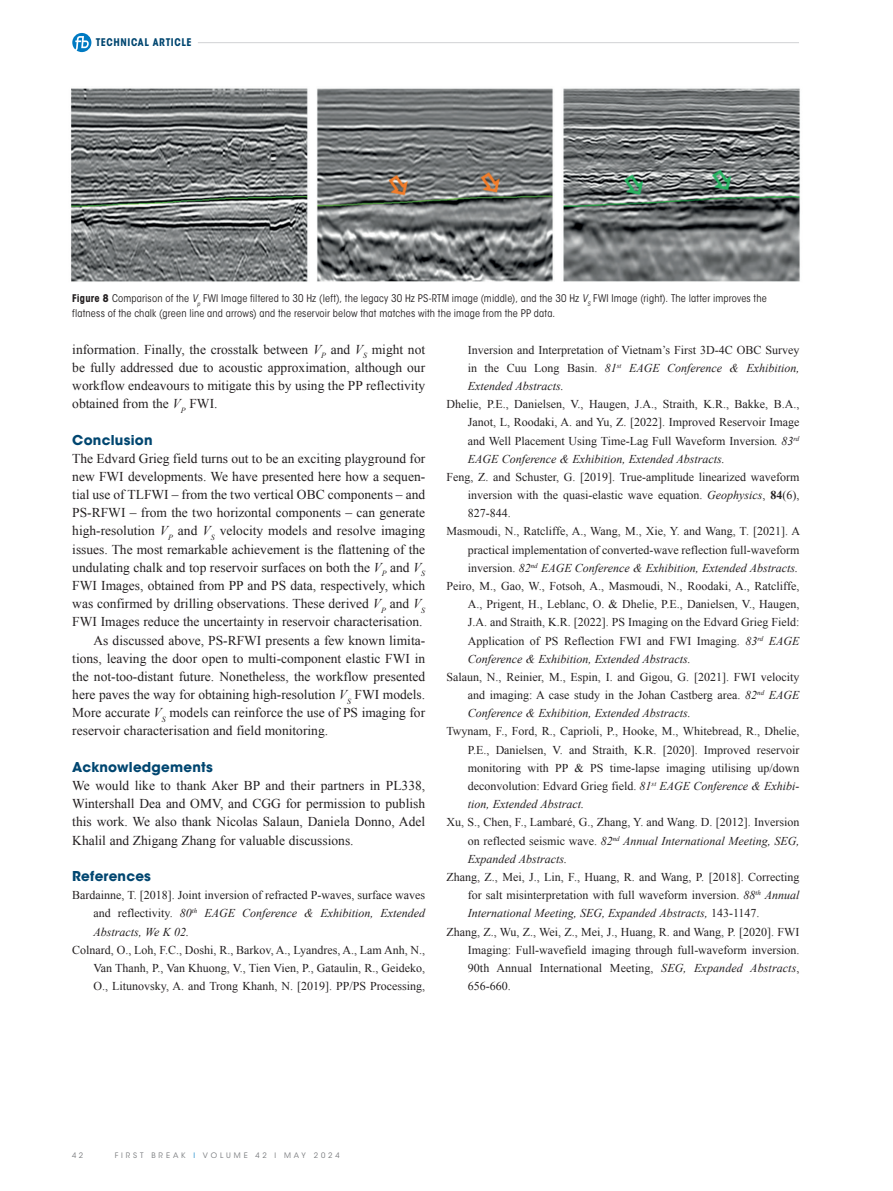
<style>
.page{position:relative;width:893px;height:1191px;background:#fff}
.page>*{position:absolute;margin:0;border:0;box-sizing:border-box;transform-origin:0 0}
._00-FB_BODY{font:13.5px/18.1px "Times New Roman";color:#231f20;text-align:justify}
._00-FB_BODY_indent{font:13.5px/18.1px "Times New Roman";color:#231f20;text-align:justify}
._02-HEADER_2{font:700 13.5px "ITC Avant Garde Std";letter-spacing:.015em;color:#004670}
._06-REFERENCES{font:12px/18.1px "Times New Roman";color:#231f20;text-align:justify}
._06-CAPTION_black{font:condensed 10.5px/15px "ITC Avant Garde Std";letter-spacing:.015em;color:#231f20}
.t1{font:700 condensed 10.5px "ITC Avant Garde Std";letter-spacing:.055em;color:#004670}
.t2{font:7.5px "ITC Avant Garde Std";letter-spacing:.385em;color:#787a7d}
.s1{font-weight:700}
.s2{font-style:italic}
.s3{color:#1c8acb}
</style>
<div class="page">
<hr style="left:198px;top:42px;width:601px;height:1px;background:#d1d2d4">
<svg style="left:72px;top:33px;width:19px;height:19px"></svg>
<img style="left:71px;top:88px;width:729px;height:194px">
<p class="t1" style="left:96px;top:36px;width:98px">TECHNICAL ARTICLE</p>
<p class="_06-CAPTION_black" style="left:72px;top:291px;width:696px"><span class="s1">Figure 8</span> Comparison of the <span class="s2">V</span><sub>p</sub> FWI Image filtered to 30 Hz (left), the legacy 30 Hz PS-RTM image (middle), and the 30 Hz <span class="s2">V</span><sub>S</sub> FWI Image (right). The latter improves the flatness of the chalk (green line and arrows) and the reservoir below that matches with the image from the PP data.</p>
<p class="_00-FB_BODY_indent" style="left:72px;top:340px;width:354px">information. Finally, the crosstalk between <span class="s2">V</span><sub>P</sub> and <span class="s2">V</span><sub>S</sub> might not be fully addressed due to acoustic approximation, although our workflow endeavours to mitigate this by using the PP reflectivity obtained from the <span class="s2">V</span><sub>P</sub> FWI.</p>
<p class="_02-HEADER_2" style="left:72px;top:431px;width:82px">Conclusion</p>
<p class="_00-FB_BODY" style="left:72px;top:449px;width:354px">The Edvard Grieg field turns out to be an exciting playground for new FWI developments. We have presented here how a sequen&shy;tial use of TLFWI – from the two vertical OBC components – and PS-RFWI – from the two horizontal components – can generate high-resolution <span class="s2">V</span><sub>P</sub> and <span class="s2">V</span><sub>S</sub> velocity models and resolve imaging issues. The most remarkable achievement is the flattening of the undulating chalk and top reservoir surfaces on both the <span class="s2">V</span><sub>P</sub> and <span class="s2">V</span><sub>S </sub>FWI Images, obtained from PP and PS data, respectively, which was confirmed by drilling observations. These derived <span class="s2">V</span><sub>P</sub> and <span class="s2">V</span><sub>S </sub>FWI Images reduce the uncertainty in reservoir characterisation.</p>
<p class="_00-FB_BODY_indent" style="left:72px;top:631px;width:354px;text-indent:21px">As discussed above, PS-RFWI presents a few known limita&shy;tions, leaving the door open to multi-component elastic FWI in the not-too-distant future. Nonetheless, the workflow presented here paves the way for obtaining high-resolution <span class="s2">V</span><sub>S</sub> FWI models.<br>More accurate <span class="s2">V</span><sub>S</sub> models can reinforce the use of PS imaging for reservoir characterisation and field monitoring.</p>
<p class="_02-HEADER_2" style="left:72px;top:758px;width:142px">Acknowledgements</p>
<p class="_00-FB_BODY" style="left:72px;top:776px;width:354px">We would like to thank Aker BP and their partners in PL338, Wintershall Dea and OMV, and CGG for permission to publish this work. We also thank Nicolas Salaun, Daniela Donno, Adel Khalil and Zhigang Zhang for valuable discussions.</p>
<p class="_02-HEADER_2" style="left:72px;top:867px;width:80px">References</p>
<p class="_06-REFERENCES" style="left:94px;top:886px;width:333px;text-indent:-21px">Bardainne, T. [2018]. Joint inversion of refracted P-waves, surface waves and reflectivity. <span class="s2">80</span><sup>th</sup> <span class="s2">EAGE Conference &amp; Exhibition, Extended Abstracts, We K 02.</span></p>
<p class="_06-REFERENCES" style="left:94px;top:940px;width:333px;text-indent:-21px">Colnard, O., Loh, F.C., Doshi, R., Barkov, A., Lyandres, A., Lam Anh, N., Van Thanh, P., Van Khuong, V., Tien Vien, P., Gataulin, R., Geideko, O., Litunovsky, A. and Trong Khanh, N. [2019]. PP/PS Processing,</p>
<p class="_06-REFERENCES" style="left:468px;top:340px;width:333px">Inversion and Interpretation of Vietnam’s First 3D-4C OBC Survey in the Cuu Long Basin. <span class="s2">81</span><sup>st</sup> <span class="s2">EAGE Conference &amp; Exhibition, Extended Abstracts.</span></p>
<p class="_06-REFERENCES" style="left:468px;top:395px;width:333px;text-indent:-21px">Dhelie, P.E., Danielsen, V., Haugen, J.A., Straith, K.R., Bakke, B.A., Janot, L, Roodaki, A. and Yu, Z. [2022]. Improved Reservoir Image and Well Placement Using Time-Lag Full Waveform Inversion<span class="s2">. 83</span><sup>rd </sup><span class="s2">EAGE Conference &amp; Exhibition, Extended Abstracts.</span></p>
<p class="_06-REFERENCES" style="left:468px;top:467px;width:333px;text-indent:-21px">Feng, Z. and Schuster, G. [2019]. True-amplitude linearized waveform inversion with the quasi-elastic wave equation. <span class="s2">Geophysics</span>, <span class="s1">84</span>(6), 827-844.</p>
<p class="_06-REFERENCES" style="left:468px;top:522px;width:334px;text-indent:-21px">Masmoudi, N., Ratcliffe, A., Wang, M., Xie, Y. and Wang, T. [2021]. A practical implementation of converted-wave reflection full-waveform inversion. <span class="s2">82</span><sup>nd</sup> <span class="s2">EAGE Conference &amp; Exhibition, Extended Abstracts.</span></p>
<p class="_06-REFERENCES" style="left:468px;top:577px;width:333px;text-indent:-21px">Peiro, M., Gao, W., Fotsoh, A., Masmoudi, N., Roodaki, A., Ratcliffe, A., Prigent, H., Leblanc, O. &amp; Dhelie, P.E., Danielsen, V., Haugen, J.A. and Straith, K.R. [2022]. PS Imaging on the Edvard Grieg Field:<br>Application of PS Reflection FWI and FWI Imaging. <span class="s2">83</span><sup>rd</sup> <span class="s2">EAGE Conference &amp; Exhibition, Extended Abstracts.</span></p>
<p class="_06-REFERENCES" style="left:468px;top:667px;width:333px;text-indent:-21px">Salaun, N., Reinier, M., Espin, I. and Gigou, G. [2021]. FWI velocity and imaging: A case study in the Johan Castberg area. <span class="s2">82</span><sup>nd</sup> <span class="s2">EAGE Conference &amp; Exhibition, Extended Abstracts.</span></p>
<p class="_06-REFERENCES" style="left:468px;top:722px;width:333px;text-indent:-21px">Twynam, F., Ford, R., Caprioli, P., Hooke, M., Whitebread, R., Dhelie, P.E., Danielsen, V. and Straith, K.R. [2020]. Improved reservoir monitoring with PP &amp; PS time-lapse imaging utilising up/down deconvolution: Edvard Grieg field. <span class="s2">81</span><sup>st</sup> <span class="s2">EAGE Conference &amp; Exhibi&shy;tion, Extended Abstract.</span></p>
<p class="_06-REFERENCES" style="left:468px;top:813px;width:333px;text-indent:-21px">Xu, S., Chen, F., Lambaré, G., Zhang, Y. and Wang. D. [2012]. Inversion on reflected seismic wave. <span class="s2">82</span><sup>nd</sup> <span class="s2">Annual International Meeting, SEG, Expanded Abstracts.</span></p>
<p class="_06-REFERENCES" style="left:468px;top:867px;width:333px;text-indent:-21px">Zhang, Z., Mei, J., Lin, F., Huang, R. and Wang, P. [2018]. Correcting for salt misinterpretation with full waveform inversion. <span class="s2">88</span><sup>th</sup> <span class="s2">Annual International Meeting, SEG, Expanded Abstracts,</span> 143-1147.</p>
<p class="_06-REFERENCES" style="left:468px;top:922px;width:333px;text-indent:-21px">Zhang, Z., Wu, Z., Wei, Z., Mei, J., Huang, R. and Wang, P. [2020]. FWI Imaging: Full-wavefield imaging through full-waveform inversion.<br>90th Annual International Meeting, <span class="s2">SEG, Expanded Abstracts</span>, 656-660.</p>
<p class="t2" style="left:72px;top:1151px;width:12px">4 2</p>
<p class="t2" style="left:115px;top:1151px;width:226px">FIRST BREAK <span class="s3">I</span> VOLUME 42 I MAY 2024</p>
</div>
